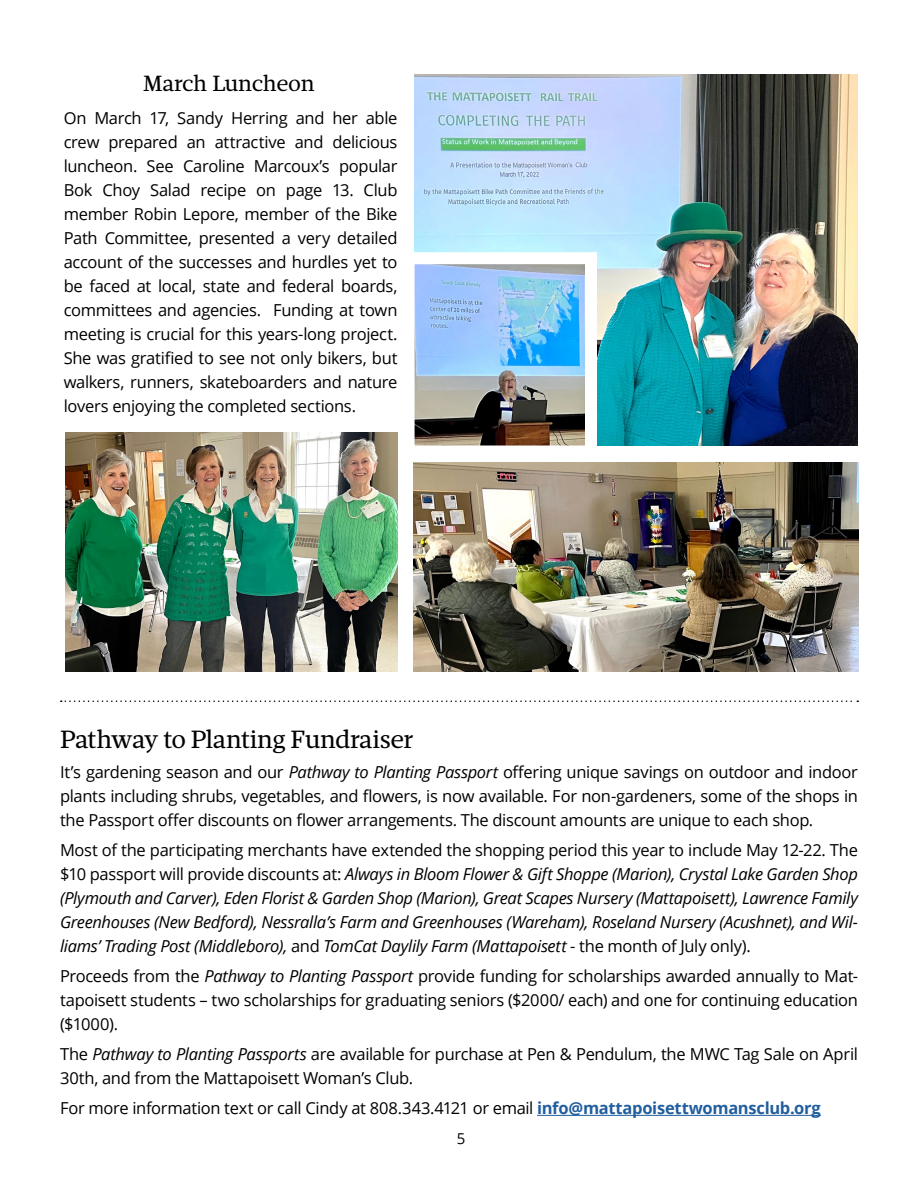
<style>
.page{position:relative;width:918px;height:1188px;background:#fff}
.page>*{position:absolute;margin:0;border:0;box-sizing:border-box;transform-origin:0 0}
.t1{font:25.5px "Mafra";letter-spacing:-.02em;color:#000}
.t2{font:22.5px "Mafra";letter-spacing:-.01em;color:#000}
.t3{font:16.5px/24px "Open Sans";letter-spacing:-.02em;color:#000;text-align:justify}
.t4{font:italic 16.5px/24px "Open Sans";letter-spacing:-.02em;color:#000;text-align:justify}
.t5{font:15px "Open Sans";color:#000}
.s1{font-style:italic}
.s2{font-style:normal}
.s3{font-weight:700;color:#215e9e}
</style>
<div class="page">
<hr style="left:537px;top:1115px;width:284px;height:1px;background:#215e9e">
<svg style="left:61px;top:700px;width:797px;height:2px"></svg>
<img style="left:414px;top:75px;width:444px;height:371px">
<img style="left:65px;top:432px;width:332px;height:240px">
<img style="left:416px;top:265px;width:168px;height:180px">
<div style="left:403px;top:252px;width:194px;height:206px;border:12px solid #fff"></div>
<img style="left:414px;top:462px;width:444px;height:210px">
<h2 class="t2" style="left:143px;top:70px;width:173px">March Luncheon</h2>
<p class="t3" style="left:64px;top:105px;width:335px">On March 17, Sandy Herring and her able crew prepared an attractive and delicious luncheon. See Caroline Marcoux’s popular Bok Choy Salad recipe on page 13. Club member Robin Lepore, member of the Bike Path Committee, presented a very detailed account of the successes and hurdles yet to be faced at local, state and federal boards, committees and agencies. Funding at town meeting is crucial for this years-long project.<br>She was gratified to see not only bikers, but walkers, runners, skateboarders and nature lovers enjoying the completed sections.</p>
<h1 class="t1" style="left:60px;top:724px;width:355px">Pathway to Planting Fundraiser</h1>
<p class="t3" style="left:60px;top:760px;width:800px">It’s gardening season and our <span class="s1">Pathway to Planting Passport</span> offering unique savings on outdoor and indoor plants including shrubs, vegetables, and flowers, is now available. For non-gardeners, some of the shops in the Passport offer discounts on flower arrangements. The discount amounts are unique to each shop.</p>
<p class="t4" style="left:60px;top:838px;width:800px"><span class="s2">Most of the participating merchants have extended the shopping period this year to include May 12-22. The $10 passport will provide discounts at:</span> Always in Bloom Flower &amp; Gift Shoppe (Marion), Crystal Lake Garden Shop (Plymouth and Carver), Eden Florist &amp; Garden Shop (Marion), Great Scapes Nursery (Mattapoisett), Lawrence Family Greenhouses (New Bedford), Nessralla’s Farm and Greenhouses (Wareham), Roseland Nursery (Acushnet), and Wil&shy;liams’ Trading Post (Middleboro), <span class="s2">and</span> TomCat Daylily Farm (Mattapoisett <span class="s2">- the month of July only).</span></p>
<p class="t3" style="left:60px;top:964px;width:800px">Proceeds from the <span class="s1">Pathway to Planting Passport</span> provide funding for scholarships awarded annually to Mat&shy;tapoisett students – two scholarships for graduating seniors ($2000/ each) and one for continuing education ($1000).</p>
<p class="t3" style="left:60px;top:1042px;width:800px">The <span class="s1">Pathway to Planting Passports</span> are available for purchase at Pen &amp; Pendulum, the MWC Tag Sale on April<br>30th, and from the Mattapoisett Woman’s Club.</p>
<p class="t3" style="left:60px;top:1096px;width:762px">For more information text or call Cindy at 808.343.4121 or email <span class="s3">info@mattapoisettwomansclub.org</span></p>
<p class="t5" style="left:457px;top:1128px;width:10px">5</p>
</div>
